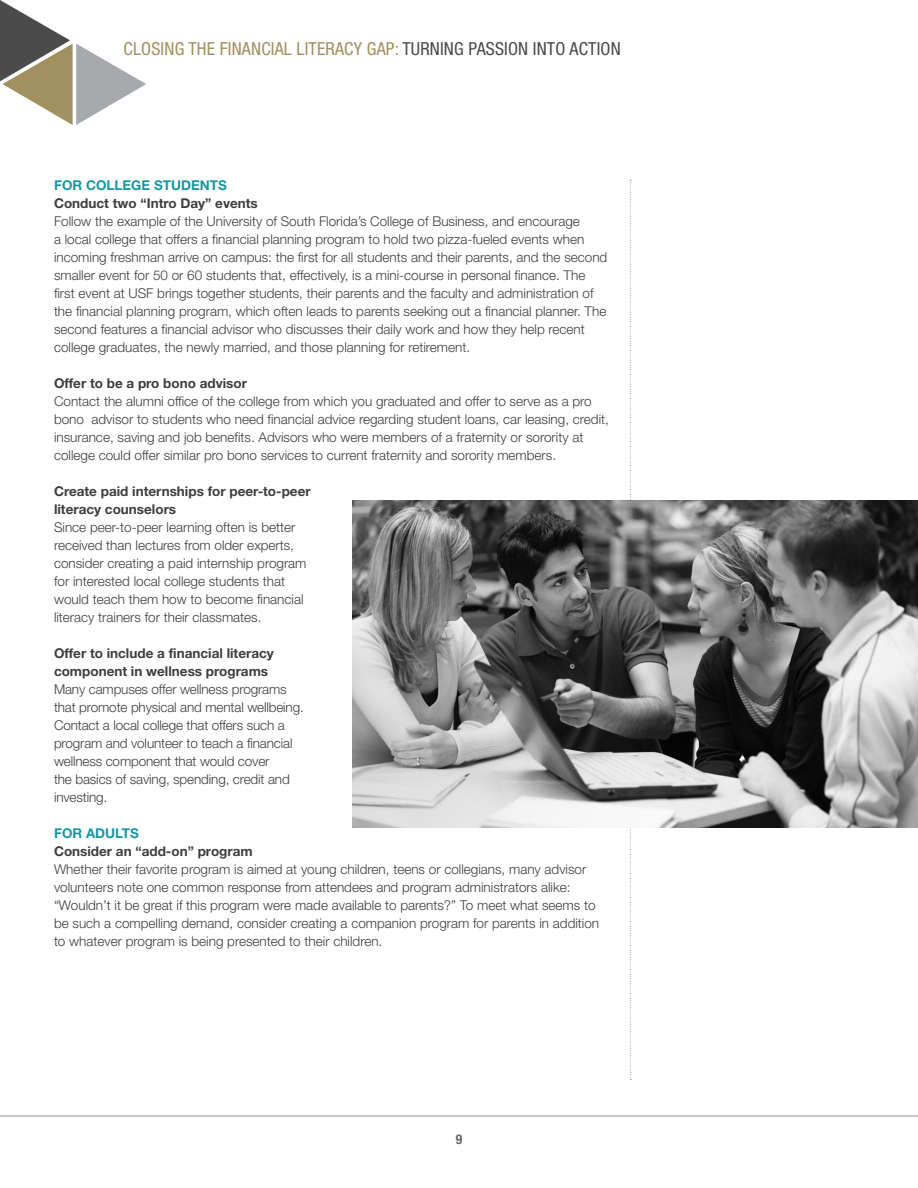
<style>
.page{position:relative;width:918px;height:1188px;background:#fff}
.page>*{position:absolute;margin:0;border:0;box-sizing:border-box;transform-origin:0 0}
.t1{font:condensed 18px "Helvetica Neue LT Std";letter-spacing:.01em;color:#a29060}
.t2{font:300 13.5px/18px "Helvetica Neue LT Std";color:#3e3e3f}
.t3{font:700 13.5px/18px "Helvetica Neue LT Std";color:#3e3e3f}
.t4{font:700 13.5px "Helvetica Neue LT Std";color:#1a97a0}
.t5{font:700 condensed 13.5px "Helvetica Neue LT Std";color:#636366}
.s1{color:#4b4b4b}
</style>
<div class="page">
<hr style="left:0;top:1116px;width:918px;height:1px;background:#939598">
<svg style="left:0;top:0;width:146px;height:125px"></svg>
<svg style="left:630px;top:180px;width:1px;height:900px"></svg>
<img style="left:353px;top:500px;width:565px;height:327px">
<h1 class="t1" style="left:124px;top:38px;width:499px">CLOSING THE FINANCIAL LITERACY GAP: <span class="s1">TURNING PASSION INTO ACTION</span></h1>
<p class="t4" style="left:54px;top:176px;width:174px">FOR COLLEGE STUDENTS</p>
<p class="t3" style="left:54px;top:194px;width:205px">Conduct two “Intro Day” events</p>
<p class="t2" style="left:54px;top:212px;width:555px">Follow the example of the University of South Florida’s College of Business, and encourage<br>a local college that offers a financial planning program to hold two pizza-fueled events when incoming freshman arrive on campus: the first for all students and their parents, and the second smaller event for 50 or 60 students that, effectively, is a mini-course in personal finance. The first event at USF brings together students, their parents and the faculty and administration of the financial planning program, which often leads to parents seeking out a financial planner. The second features a financial advisor who discusses their daily work and how they help recent college graduates, the newly married, and those planning for retirement.</p>
<p class="t3" style="left:54px;top:374px;width:195px">Offer to be a pro bono advisor</p>
<p class="t2" style="left:54px;top:392px;width:556px">Contact the alumni office of the college from which you graduated and offer to serve as a pro bono advisor to students who need financial advice regarding student loans, car leasing, credit, insurance, saving and job benefits. Advisors who were members of a fraternity or sorority at college could offer similar pro bono services to current fraternity and sorority members.</p>
<p class="t3" style="left:54px;top:482px;width:258px">Create paid internships for peer-to-peer literacy counselors</p>
<p class="t2" style="left:54px;top:518px;width:254px">Since peer-to-peer learning often is better received than lectures from older experts, consider creating a paid internship program for interested local college students that would teach them how to become financial literacy trainers for their classmates.</p>
<p class="t3" style="left:54px;top:644px;width:221px">Offer to include a financial literacy component in wellness programs</p>
<p class="t2" style="left:54px;top:680px;width:251px">Many campuses offer wellness programs that promote physical and mental wellbeing.<br>Contact a local college that offers such a program and volunteer to teach a financial wellness component that would cover<br>the basics of saving, spending, credit and investing.</p>
<p class="t4" style="left:54px;top:824px;width:86px">FOR ADULTS</p>
<p class="t3" style="left:54px;top:842px;width:200px">Consider an “add-on” program</p>
<p class="t2" style="left:54px;top:860px;width:547px">Whether their favorite program is aimed at young children, teens or collegians, many advisor volunteers note one common response from attendees and program administrators alike: “Wouldn’t it be great if this program were made available to parents?” To meet what seems to be such a compelling demand, consider creating a companion program for parents in addition to whatever program is being presented to their children.</p>
<p class="t5" style="left:456px;top:1131px;width:8px">9</p>
</div>
